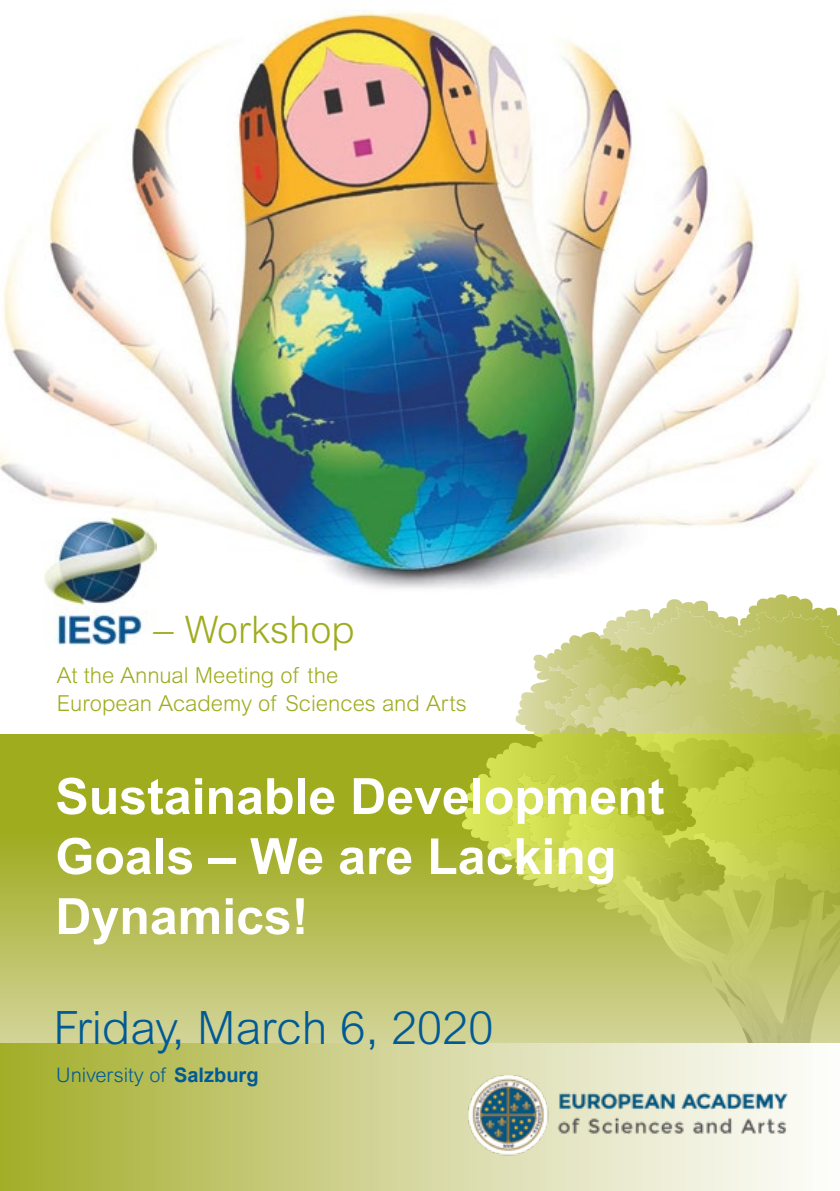
<style>
.page{position:relative;width:840px;height:1191px;background:#fff}
.page>*{position:absolute;margin:0;border:0;box-sizing:border-box;transform-origin:0 0}
.t1{font:700 50px/60px "Arial";color:#fff}
.t2{font:300 46px "Arial MT Std";color:#005a96}
.t3{font:300 38px "Arial MT Std";color:#9fac1e}
.t4{font:300 22px/28px "Arial MT Std";color:#9fac1e}
.t5{font:300 20px "Arial MT Std";color:#005a96}
.s1{font-size:40px}
.s2{font-family:"Arial";font-weight:700}
</style>
<div class="page">
<img style="left:0;top:10px;width:815px;height:579px">
<svg style="left:0;top:734px;width:504px;height:309px;background:#b1ba49"></svg>
<svg style="left:504px;top:594px;width:335px;height:449px;background:#c5cc6b"></svg>
<div style="left:0;top:1043px;width:839px;height:148px;background:linear-gradient(to right,#a6af31,#fff)"></div>
<img style="left:44px;top:518px;width:112px;height:126px">
<img style="left:437px;top:1055px;width:381px;height:118px">
<h3 class="t3" style="left:153px;top:608px;width:203px"><span class="s1">–</span> Workshop</h3>
<p class="t4" style="left:57px;top:661px;width:411px">At the Annual Meeting of the<br>European Academy of Sciences and Arts</p>
<h1 class="t1" style="left:55px;top:768px;width:610px">Sustainable Development<br>Goals – We are Lacking<br>Dynamics!</h1>
<h2 class="t2" style="left:54px;top:1001px;width:441px">Friday, March 6, 2020</h2>
<p class="t5" style="left:56px;top:1063px;width:204px">University of <span class="s2">Salzburg</span></p>
</div>
